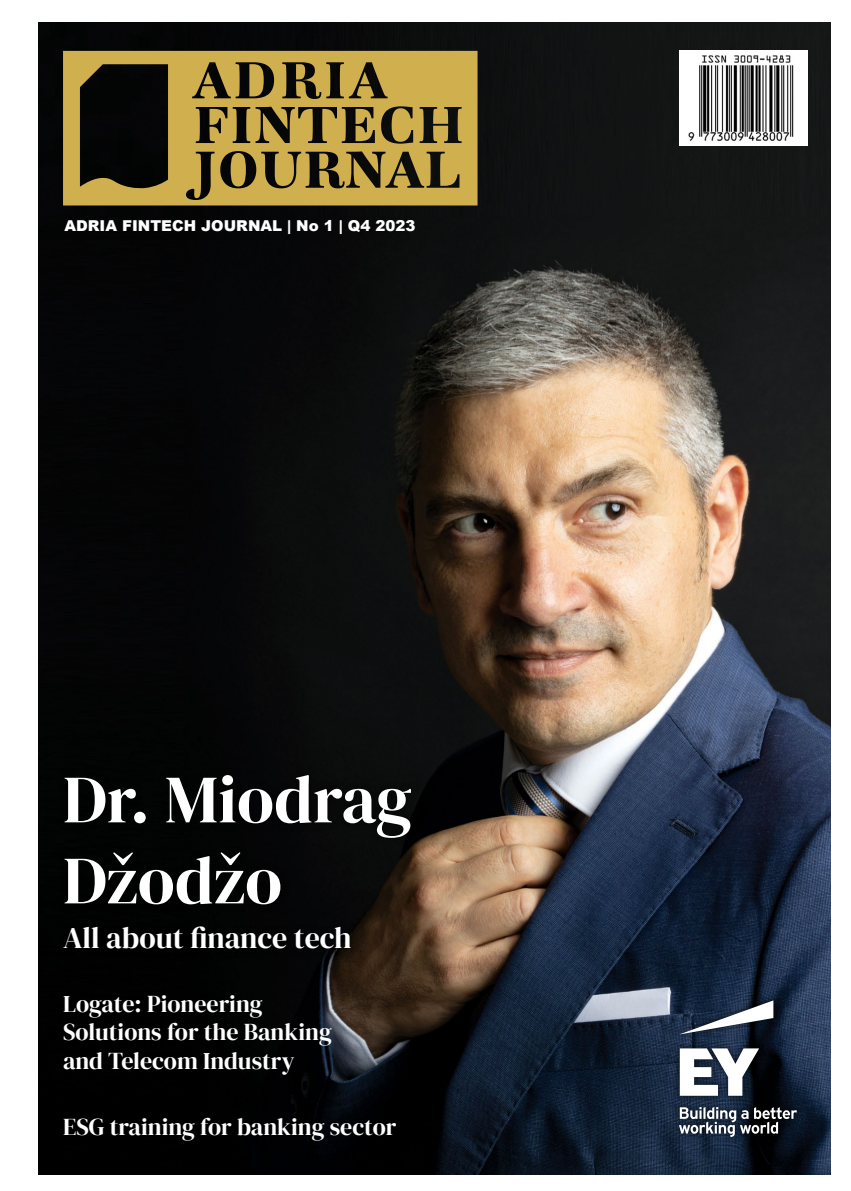
<style>
.page{position:relative;width:851px;height:1191px;background:#fff}
.page>*{position:absolute;margin:0;border:0;box-sizing:border-box;transform-origin:0 0}
.t1{font:67.5px/81px "DM Serif Display";color:#fff}
.t2{font:30px "DM Serif Display";color:#fff}
.t3{font:24px/28.8px "DM Serif Display";color:#fff}
.t4{font:900 15px "Arial";color:#fff}
</style>
<div class="page">
<img style="left:38px;top:22px;width:793px;height:1153px">
<svg style="left:63px;top:51px;width:414px;height:154px;background:#8d7737"></svg>
<div style="left:56px;top:766px;width:364px;height:191px;background:#000"></div>
<div style="left:672px;top:994px;width:131px;height:149px;background:#000;opacity:.75"></div>
<svg style="left:678px;top:1048px;width:118px;height:89px"></svg>
<svg style="left:678px;top:1000px;width:95px;height:34px"></svg>
<img style="left:679px;top:51px;width:128px;height:95px">
<p class="t4" style="left:64px;top:215px;width:352px">ADRIA FINTECH JOURNAL | No 1 | Q4 2023</p>
<h1 class="t1" style="left:63px;top:760px;width:350px">Dr. Miodrag<br>Džodžo</h1>
<p class="t2" style="left:63px;top:921px;width:290px">All about finance tech</p>
<p class="t3" style="left:63px;top:989px;width:270px">Logate: Pioneering<br>Solutions for the Banking and Telecom Industry</p>
<p class="t3" style="left:63px;top:1113px;width:335px">ESG training for banking sector</p>
</div>
